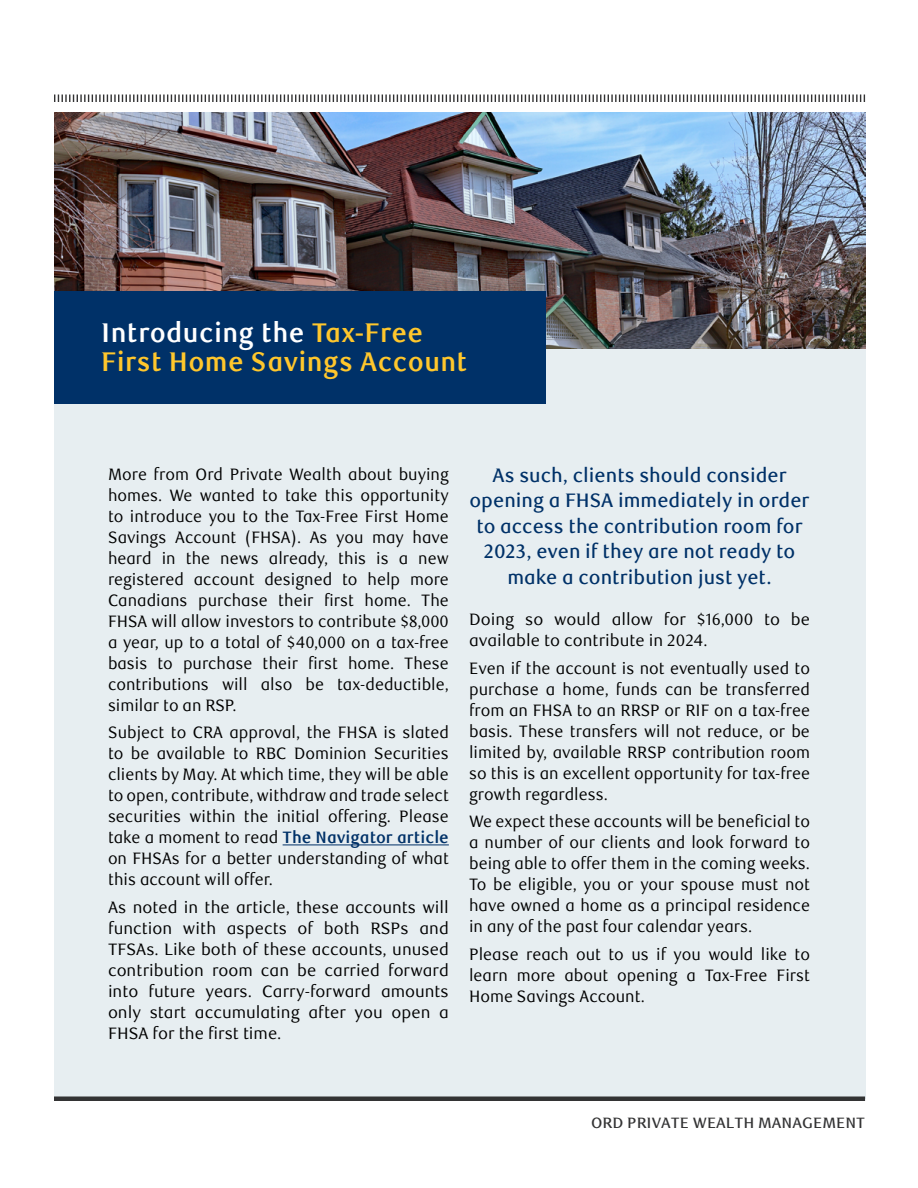
<style>
.page{position:relative;width:918px;height:1188px;background:#fff}
.page>*{position:absolute;margin:0;border:0;box-sizing:border-box;transform-origin:0 0}
.t1{font:700 27px/28.5px "RBC Text";letter-spacing:.015em;color:#ffc72c;scale:.95 1}
.t2{font:500 19.5px/25.5px "RBC Text";color:#003168;text-align:center}
.t3{font:16.5px/21px "RBC Text";color:#000;text-align:justify;scale:.95 1}
.t4{font:16.5px/21px "RBC Text";color:#000;text-align:justify}
.t5{font:500 15px "RBC Text";color:#333334}
.s1{color:#fff}
.s2{font-weight:700;color:#003168}
</style>
<div class="page">
<div style="left:54px;top:113px;width:811px;height:986px;background:#e7eef1"></div>
<div style="left:54px;top:1096px;width:811px;height:5px;background:#333334"></div>
<svg style="left:54px;top:94px;width:812px;height:8px"></svg>
<hr style="left:283px;top:845px;width:166px;height:1px;background:#003168">
<img style="left:54px;top:113px;width:811px;height:236px">
<div style="left:54px;top:291px;width:492px;height:113px;background:#003168"></div>
<h1 class="t1" style="left:101px;top:319px;width:387px"><span class="s1">Introducing the</span> Tax-Free<br>First Home Savings Account</h1>
<p class="t3" style="left:108px;top:464px;width:360px">More from Ord Private Wealth about buying homes. We wanted to take this opportunity to introduce you to the Tax-Free First Home Savings Account (FHSA). As you may have heard in the news already, this is a new registered account designed to help more Canadians purchase their first home. The FHSA will allow investors to contribute $8,000 a year, up to a total of $40,000 on a tax-free basis to purchase their first home. These contributions will also be tax-deductible, similar to an RSP.</p>
<p class="t3" style="left:108px;top:723px;width:360px">Subject to CRA approval, the FHSA is slated to be available to RBC Dominion Securities clients by May. At which time, they will be able to open, contribute, withdraw and trade select securities within the initial offering. Please take a moment to read <span class="s2">The Navigator article </span>on FHSAs for a better understanding of what this account will offer.</p>
<p class="t4" style="left:108px;top:897px;width:342px">As noted in the article, these accounts will function with aspects of both RSPs and TFSAs. Like both of these accounts, unused contribution room can be carried forward into future years. Carry-forward amounts only start accumulating after you open a FHSA for the first time.</p>
<p class="t2" style="left:470px;top:463px;width:342px">As such, clients should consider opening a FHSA immediately in order to access the contribution room for 2023, even if they are not ready to make a contribution just yet.</p>
<p class="t4" style="left:469px;top:609px;width:342px">Doing so would allow for $16,000 to be available to contribute in 2024.</p>
<p class="t3" style="left:469px;top:658px;width:360px">Even if the account is not eventually used to purchase a home, funds can be transferred from an FHSA to an RRSP or RIF on a tax-free basis. These transfers will not reduce, or be limited by, available RRSP contribution room so this is an excellent opportunity for tax-free growth regardless.</p>
<p class="t3" style="left:469px;top:812px;width:360px">We expect these accounts will be beneficial to a number of our clients and look forward to being able to offer them in the coming weeks.<br>To be eligible, you or your spouse must not have owned a home as a principal residence in any of the past four calendar years.</p>
<p class="t3" style="left:469px;top:944px;width:360px">Please reach out to us if you would like to learn more about opening a Tax-Free First Home Savings Account.</p>
<p class="t5" style="left:591px;top:1114px;width:275px">ORD PRIVATE WEALTH MANAGEMENT</p>
</div>
